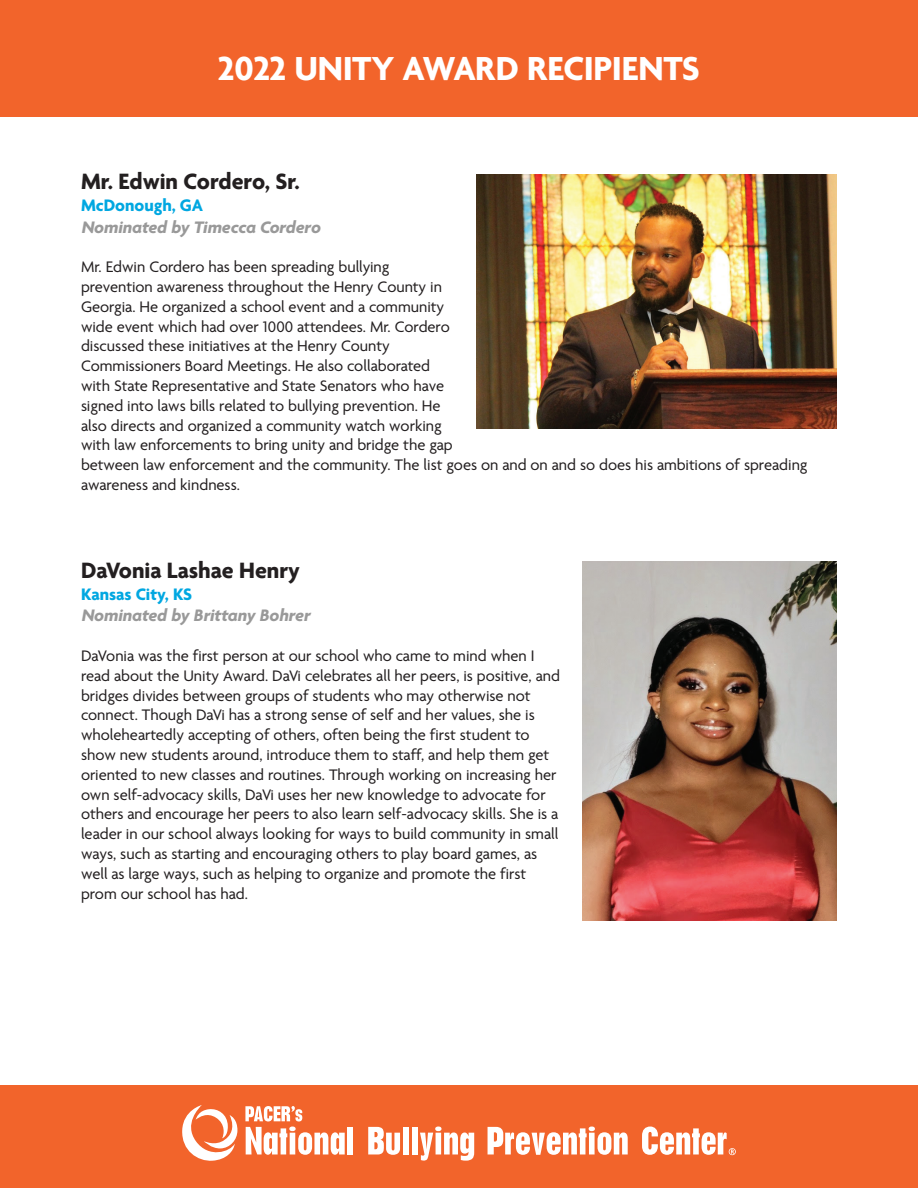
<style>
.page{position:relative;width:918px;height:1188px;background:#fff}
.page>*{position:absolute;margin:0;border:0;box-sizing:border-box;transform-origin:0 0}
.t1{font:700 36px "Agenda One";color:#fff}
.t2{font:700 24px "Agenda One";color:#231f20}
.t3{font:italic 700 18px "Agenda One";color:#999}
.t4{font:700 18px "Agenda One";color:#00a7e1}
.t5{font:16.5px/19.8px "Agenda One";color:#231f20}
</style>
<div class="page">
<div style="left:0;top:0;width:918px;height:117px;background:#f2642b"></div>
<div style="left:0;top:1086px;width:918px;height:102px;background:#f2642b"></div>
<svg style="left:182px;top:1105px;width:55px;height:56px"></svg>
<svg style="left:245px;top:1106px;width:100px;height:49px"></svg>
<div style="left:348px;top:1127px;width:5px;height:27px;background:#fff"></div>
<svg style="left:368px;top:1127px;width:32px;height:28px"></svg>
<div style="left:403px;top:1127px;width:5px;height:27px;background:#fff"></div>
<div style="left:412px;top:1127px;width:6px;height:27px;background:#fff"></div>
<svg style="left:420px;top:1127px;width:54px;height:34px"></svg>
<svg style="left:488px;top:1127px;width:140px;height:28px"></svg>
<svg style="left:642px;top:1127px;width:94px;height:28px"></svg>
<img style="left:477px;top:174px;width:359px;height:255px">
<img style="left:582px;top:561px;width:255px;height:360px">
<h1 class="t1" style="left:218px;top:48px;width:483px">2022 UNITY AWARD RECIPIENTS</h1>
<h2 class="t2" style="left:81px;top:168px;width:220px">Mr. Edwin Cordero, Sr.</h2>
<p class="t4" style="left:81px;top:195px;width:124px">McDonough, GA</p>
<p class="t3" style="left:81px;top:217px;width:241px">Nominated by Timecca Cordero</p>
<p class="t5" style="left:81px;top:257px;width:728px">Mr. Edwin Cordero has been spreading bullying<br>prevention awareness throughout the Henry County in<br>Georgia. He organized a school event and a community<br>wide event which had over 1000 attendees. Mr. Cordero<br>discussed these initiatives at the Henry County<br>Commissioners Board Meetings. He also collaborated<br>with State Representative and State Senators who have<br>signed into laws bills related to bullying prevention. He<br>also directs and organized a community watch working<br>with law enforcements to bring unity and bridge the gap<br>between law enforcement and the community. The list goes on and on and so does his ambitions of spreading awareness and kindness.</p>
<h2 class="t2" style="left:81px;top:557px;width:220px">DaVonia Lashae Henry</h2>
<p class="t4" style="left:81px;top:584px;width:113px">Kansas City, KS</p>
<p class="t3" style="left:81px;top:606px;width:230px">Nominated by Brittany Bohrer</p>
<p class="t5" style="left:81px;top:646px;width:481px">DaVonia was the first person at our school who came to mind when I read about the Unity Award. DaVi celebrates all her peers, is positive, and bridges divides between groups of students who may otherwise not connect. Though DaVi has a strong sense of self and her values, she is wholeheartedly accepting of others, often being the first student to show new students around, introduce them to staff, and help them get oriented to new classes and routines. Through working on increasing her own self-advocacy skills, DaVi uses her new knowledge to advocate for others and encourage her peers to also learn self-advocacy skills. She is a leader in our school always looking for ways to build community in small ways, such as starting and encouraging others to play board games, as well as large ways, such as helping to organize and promote the first prom our school has had.</p>
</div>
